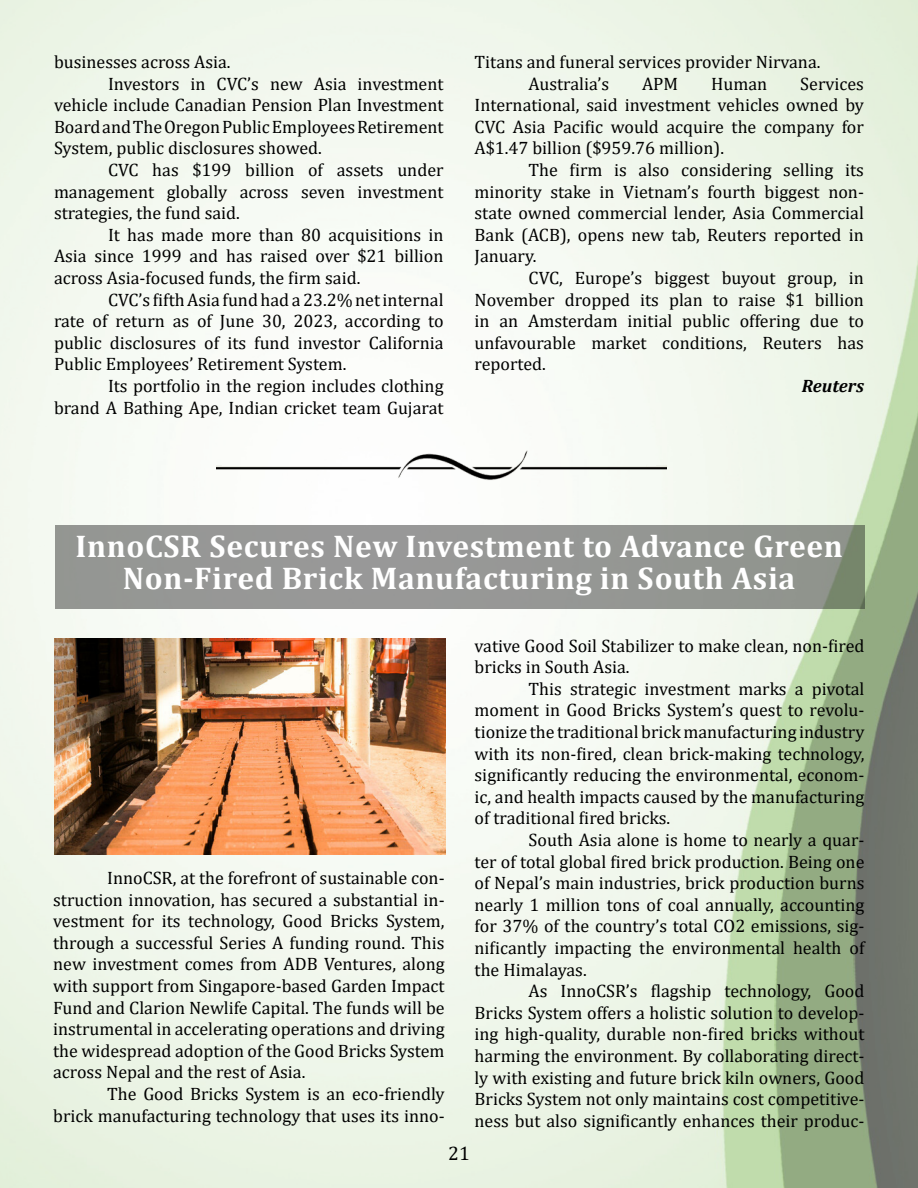
<style>
.page{position:relative;width:918px;height:1188px;background:#fff}
.page>*{position:absolute;margin:0;border:0;box-sizing:border-box;transform-origin:0 0}
.Head{font:700 31.5px/31.5px "Cambria";letter-spacing:.02em;color:#fff;text-align:center}
.t1{font:19.5px "Cambria";color:#000}
.Body{font:18px/21.6px "Cambria";color:#000;text-align:justify}
.Source{font:italic 700 18px "Cambria";color:#000}
</style>
<div class="page">
<img style="left:0;top:1px;width:918px;height:1186px">
<img style="left:217px;top:446px;width:450px;height:54px">
<div style="left:55px;top:525px;width:809px;height:84px;background:#969795"></div>
<img style="left:55px;top:638px;width:390px;height:216px">
<p class="Body" style="left:54px;top:51px;width:178px">businesses across Asia.</p>
<p class="Body" style="left:54px;top:73px;width:391px;text-indent:54px">Investors in CVC’s new Asia investment vehicle include Canadian Pension Plan Investment Board and The Oregon Public Employees Retirement System, public disclosures showed.</p>
<p class="Body" style="left:54px;top:159px;width:391px;text-indent:54px">CVC has $199 billion of assets under management globally across seven investment strategies, the fund said.</p>
<p class="Body" style="left:54px;top:224px;width:391px;text-indent:54px">It has made more than 80 acquisitions in Asia since 1999 and has raised over $21 billion across Asia-focused funds, the firm said.</p>
<p class="Body" style="left:54px;top:289px;width:391px;text-indent:54px">CVC’s fifth Asia fund had a 23.2% net internal rate of return as of June 30, 2023, according to public disclosures of its fund investor California Public Employees’ Retirement System.</p>
<p class="Body" style="left:54px;top:375px;width:391px;text-align:right">Its portfolio in the region includes clothing<br>brand A Bathing Ape, Indian cricket team Gujarat</p>
<p class="Body" style="left:475px;top:51px;width:347px">Titans and funeral services provider Nirvana.</p>
<p class="Body" style="left:529px;top:73px;width:82px">Australia’s</p>
<p class="Body" style="left:642px;top:73px;width:38px">APM</p>
<p class="Body" style="left:711px;top:73px;width:58px">Human</p>
<p class="Body" style="left:475px;top:73px;width:391px;text-indent:326px">Services International, said investment vehicles owned by CVC Asia Pacific would acquire the company for A$1.47 billion ($959.76 million).</p>
<p class="Body" style="left:475px;top:159px;width:391px;text-indent:54px">The firm is also considering selling its minority stake in Vietnam’s fourth biggest non&shy;state owned commercial lender, Asia Commercial Bank (ACB), opens new tab, Reuters reported in January.</p>
<p class="Body" style="left:475px;top:267px;width:391px;text-indent:54px">CVC, Europe’s biggest buyout group, in November dropped its plan to raise $1 billion in an Amsterdam initial public offering due to unfavourable market conditions, Reuters has reported.</p>
<p class="Source" style="left:802px;top:373px;width:64px">Reuters</p>
<p class="Head" style="left:76px;top:530px;width:769px">InnoCSR Secures New Investment to Advance Green<br>Non-Fired Brick Manufacturing in South Asia</p>
<p class="Body" style="left:53px;top:867px;width:393px;text-indent:54px">InnoCSR, at the forefront of sustainable con&shy;struction innovation, has secured a substantial in&shy;vestment for its technology, Good Bricks System, through a successful Series A funding round. This new investment comes from ADB Ventures, along with support from Singapore-based Garden Impact Fund and Clarion Newlife Capital. The funds will be instrumental in accelerating operations and driving the widespread adoption of the Good Bricks System across Nepal and the rest of Asia.</p>
<p class="Body" style="left:53px;top:1083px;width:393px;text-align:right">The Good Bricks System is an eco-friendly<br>brick manufacturing technology that uses its inno-</p>
<p class="Body" style="left:475px;top:634px;width:391px">vative Good Soil Stabilizer to make clean, non-fired bricks in South Asia.</p>
<p class="Body" style="left:475px;top:678px;width:391px;text-indent:54px">This strategic investment marks a pivotal moment in Good Bricks System’s quest to revolu&shy;tionize the traditional brick manufacturing industry with its non-fired, clean brick-making technology, significantly reducing the environmental, econom&shy;ic, and health impacts caused by the manufacturing of traditional fired bricks.</p>
<p class="Body" style="left:475px;top:829px;width:391px;text-indent:54px">South Asia alone is home to nearly a quar&shy;ter of total global fired brick production. Being one of Nepal’s main industries, brick production burns nearly 1 million tons of coal annually, accounting for 37% of the country’s total CO2 emissions, sig&shy;nificantly impacting the environmental health of the Himalayas.</p>
<p class="Body" style="left:475px;top:980px;width:391px;text-indent:54px">As InnoCSR’s flagship technology, Good Bricks System offers a holistic solution to develop&shy;ing high-quality, durable non-fired bricks without harming the environment. By collaborating direct&shy;ly with existing and future brick kiln owners, Good Bricks System not only maintains cost competitive&shy;ness but also significantly enhances their produc-</p>
<p class="t1" style="left:448px;top:1142px;width:23px">21</p>
</div>
